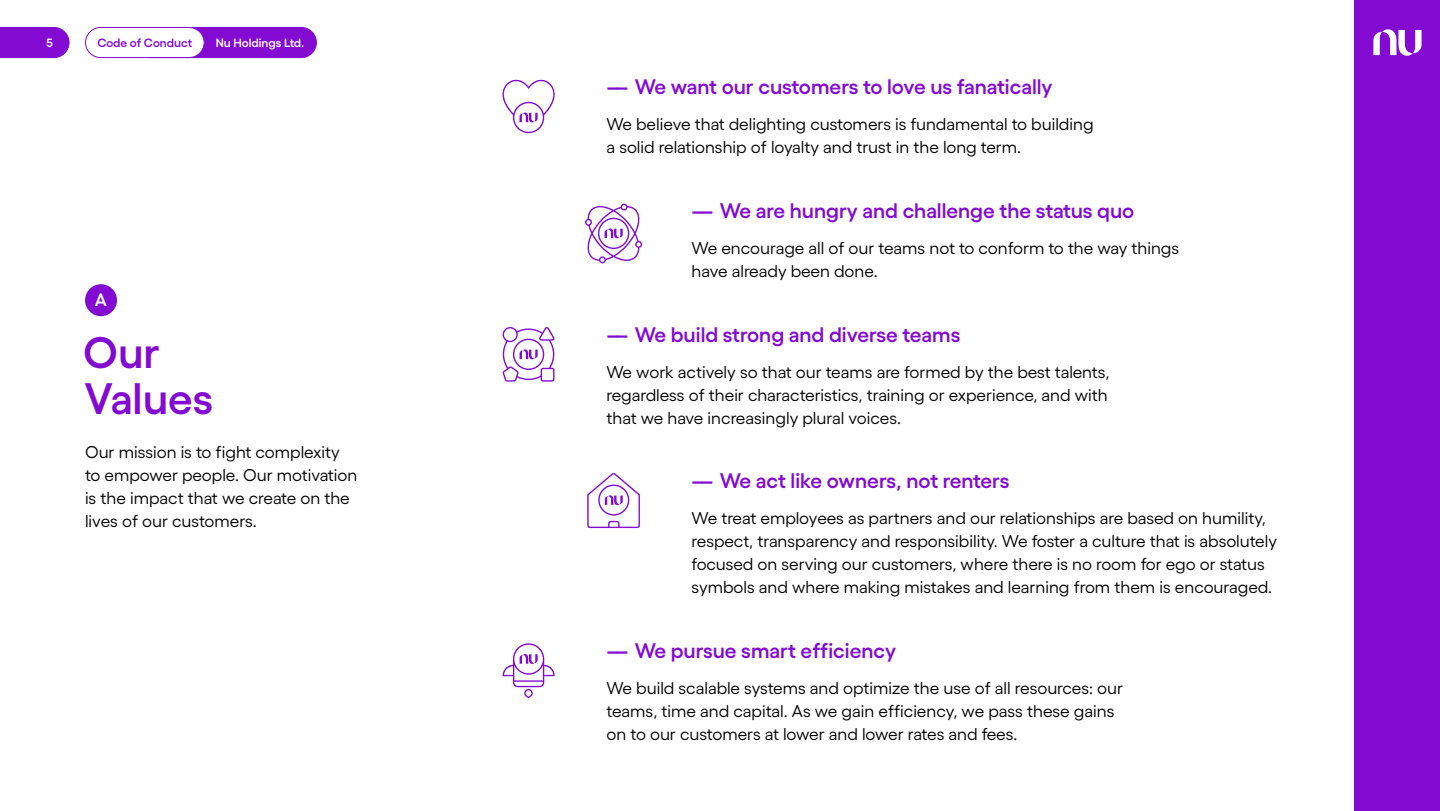
<style>
.page{position:relative;width:1440px;height:811px;background:#fff}
.page>*{position:absolute;margin:0;border:0;box-sizing:border-box;transform-origin:0 0}
.t1{font:600 44px/46px "Gellix";color:#820ad1}
.t2{font:600 21px "Gellix";color:#820ad1}
.t3{font:600 18px "Gellix";color:#fff}
.t4{font:17px/23px "Gellix";color:#000}
.t5{font:600 12px "Gellix";color:#fff}
.t6{font:600 12px "Gellix";color:#820ad1}
</style>
<div class="page">
<div style="left:85px;top:284px;width:32px;height:32px;background:#820ad1;border-radius:50%"></div>
<div style="left:136px;top:27px;width:180px;height:31px;background:#820ad1;border-radius:15px"></div>
<div style="left:135px;top:27px;width:182px;height:31px;border:1px solid #820ad1;border-radius:15px"></div>
<div style="left:0;top:27px;width:70px;height:31px;background:#820ad1"></div>
<div style="left:86px;top:27px;width:118px;height:31px;background:#fff;border-radius:15px"></div>
<div style="left:85px;top:27px;width:120px;height:31px;border:1px solid #820ad1;border-radius:15px"></div>
<div style="left:1355px;top:0;width:85px;height:811px;background:#820ad1"></div>
<svg style="left:1373px;top:29px;width:49px;height:27px"></svg>
<svg style="left:587px;top:473px;width:53px;height:55px"></svg>
<svg style="left:503px;top:643px;width:52px;height:55px"></svg>
<svg style="left:502px;top:327px;width:53px;height:54px"></svg>
<svg style="left:585px;top:204px;width:57px;height:59px"></svg>
<svg style="left:502px;top:79px;width:53px;height:54px"></svg>
<p class="t5" style="left:46px;top:33px;width:8px">5</p>
<p class="t6" style="left:97px;top:33px;width:97px">Code of Conduct</p>
<p class="t5" style="left:216px;top:33px;width:90px">Nu Holdings Ltd.</p>
<p class="t3" style="left:95px;top:286px;width:14px">A</p>
<h1 class="t1" style="left:83px;top:324px;width:131px">Our<br>Values</h1>
<p class="t4" style="left:85px;top:438px;width:274px">Our mission is to fight complexity to empower people. Our motivation is the impact that we create on the lives of our customers.</p>
<p class="t2" style="left:607px;top:70px;width:448px">–– We want our customers to love us fanatically</p>
<p class="t4" style="left:607px;top:111px;width:488px">We believe that delighting customers is fundamental to building a solid relationship of loyalty and trust in the long term.</p>
<p class="t2" style="left:692px;top:194px;width:444px">–– We are hungry and challenge the status quo</p>
<p class="t4" style="left:692px;top:235px;width:489px">We encourage all of our teams not to conform to the way things have already been done.</p>
<p class="t2" style="left:607px;top:318px;width:355px">–– We build strong and diverse teams</p>
<p class="t4" style="left:607px;top:358px;width:504px;text-align:justify">We work actively so that our teams are formed by the best talents, regardless of their characteristics, training or experience, and with that we have increasingly plural voices.</p>
<p class="t2" style="left:692px;top:464px;width:319px">–– We act like owners, not renters</p>
<p class="t4" style="left:692px;top:505px;width:587px">We treat employees as partners and our relationships are based on humility, respect, transparency and responsibility. We foster a culture that is absolutely focused on serving our customers, where there is no room for ego or status symbols and where making mistakes and learning from them is encouraged.</p>
<p class="t2" style="left:607px;top:634px;width:291px">–– We pursue smart efficiency</p>
<p class="t4" style="left:607px;top:675px;width:518px">We build scalable systems and optimize the use of all resources: our teams, time and capital. As we gain efficiency, we pass these gains on to our customers at lower and lower rates and fees.</p>
</div>
